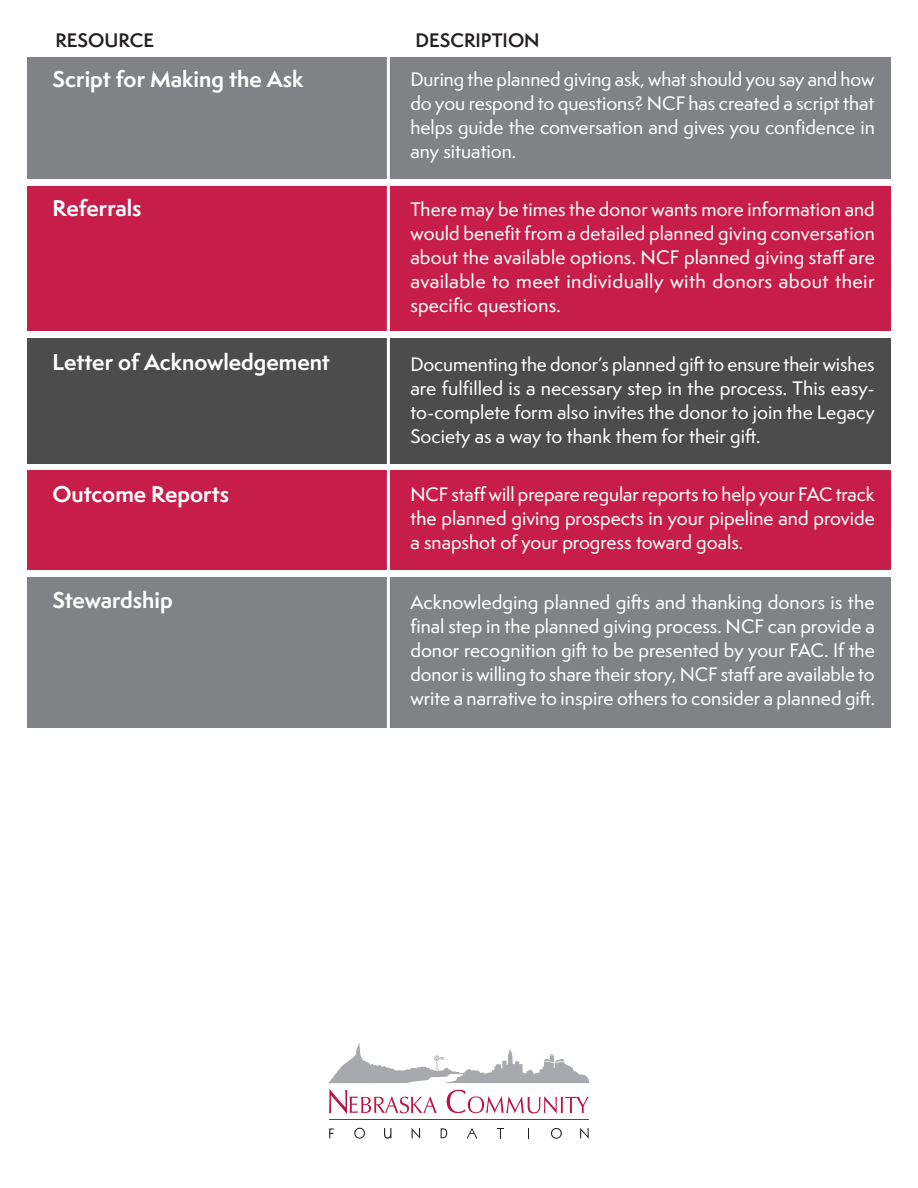
<style>
.page{position:relative;width:918px;height:1188px;background:#fff}
.page>*{position:absolute;margin:0;border:0;box-sizing:border-box;transform-origin:0 0}
.t1{font:700 21px "Semplicita Pro";color:#fff}
.t2{font:500 18px/24px "Semplicita Pro";color:#fff;text-align:justify}
.t3{font:600 18px "Semplicita Pro";color:#231f20}
</style>
<div class="page">
<div style="left:27px;top:578px;width:864px;height:150px;background:#818285"></div>
<div style="left:27px;top:471px;width:864px;height:99px;background:#c61e48"></div>
<div style="left:27px;top:57px;width:864px;height:122px;background:#818285"></div>
<div style="left:27px;top:187px;width:864px;height:144px;background:#c61e48"></div>
<div style="left:27px;top:338px;width:864px;height:125px;background:#4c4c4c"></div>
<hr style="left:387px;top:44px;width:3px;height:695px;background:#fff">
<svg style="left:329px;top:1043px;width:260px;height:40px"></svg>
<svg style="left:329px;top:1090px;width:108px;height:24px"></svg>
<svg style="left:447px;top:1090px;width:142px;height:23px"></svg>
<svg style="left:329px;top:1129px;width:5px;height:9px"></svg>
<svg style="left:354px;top:1128px;width:11px;height:11px"></svg>
<svg style="left:384px;top:1128px;width:7px;height:11px"></svg>
<svg style="left:441px;top:1128px;width:6px;height:10px"></svg>
<svg style="left:412px;top:1128px;width:8px;height:11px"></svg>
<svg style="left:580px;top:1128px;width:9px;height:11px"></svg>
<svg style="left:467px;top:1128px;width:10px;height:11px"></svg>
<svg style="left:497px;top:1128px;width:6px;height:10px"></svg>
<svg style="left:551px;top:1128px;width:11px;height:11px"></svg>
<hr style="left:329px;top:1119px;width:260px;height:1px;background:#bc1446">
<p class="t3" style="left:56px;top:27px;width:100px">RESOURCE</p>
<p class="t3" style="left:416px;top:27px;width:126px">DESCRIPTION</p>
<p class="t1" style="left:53px;top:64px;width:252px">Script for Making the Ask</p>
<p class="t2" style="left:410px;top:67px;width:466px">During the planned giving ask, what should you say and how do you respond to questions? NCF has created a script that helps guide the conversation and gives you confidence in any situation.</p>
<p class="t2" style="left:410px;top:197px;width:466px">There may be times the donor wants more information and would benefit from a detailed planned giving conversation about the available options. NCF planned giving staff are available to meet individually with donors about their specific questions.</p>
<p class="t2" style="left:410px;top:352px;width:466px">Documenting the donor’s planned gift to ensure their wishes are fulfilled is a necessary step in the process. This easy&shy;to-complete form also invites the donor to join the Legacy Society as a way to thank them for their gift.</p>
<p class="t2" style="left:410px;top:482px;width:466px">NCF staff will prepare regular reports to help your FAC track the planned giving prospects in your pipeline and provide a snapshot of your progress toward goals.</p>
<p class="t1" style="left:53px;top:193px;width:90px">Referrals</p>
<p class="t1" style="left:53px;top:346px;width:279px">Letter of Acknowledgement</p>
<p class="t1" style="left:53px;top:478px;width:178px">Outcome Reports</p>
<p class="t1" style="left:53px;top:584px;width:122px">Stewardship</p>
<p class="t2" style="left:410px;top:590px;width:466px">Acknowledging planned gifts and thanking donors is the final step in the planned giving process. NCF can provide a donor recognition gift to be presented by your FAC. If the donor is willing to share their story, NCF staff are available to write a narrative to inspire others to consider a planned gift.</p>
</div>
